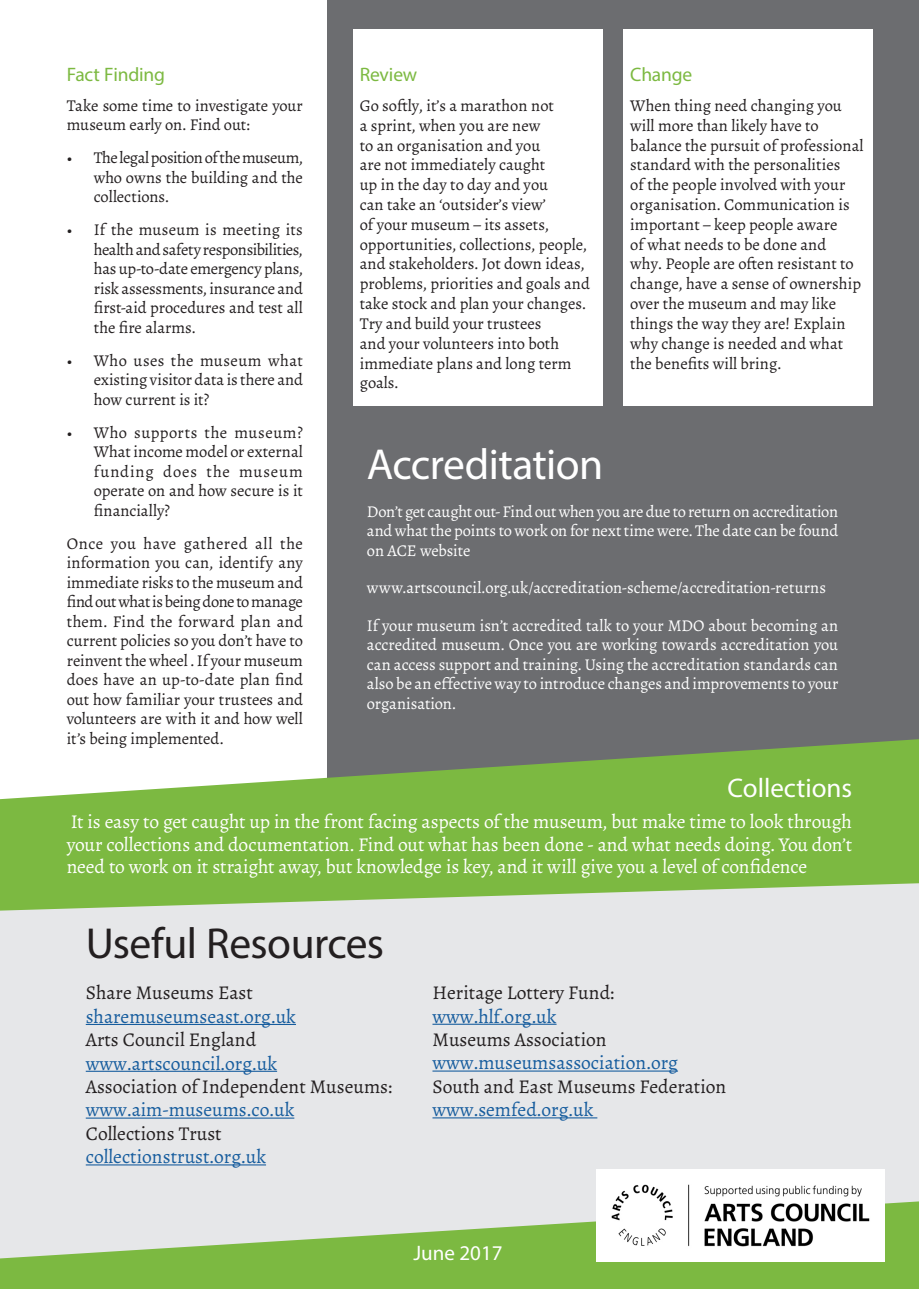
<style>
.page{position:relative;width:919px;height:1289px;background:#fff}
.page>*{position:absolute;margin:0;border:0;box-sizing:border-box;transform-origin:0 0}
.Head_back{font:43.5px "Myriad Pro";letter-spacing:-.015em;color:#231f20}
.Head_back-2{font:43.5px "Myriad Pro";letter-spacing:-.015em;color:#fff}
.t1{font:27px "Myriad Pro";color:#fff}
.t2{font:21px "Myriad Pro";color:#fff}
.ImageCaption_back{font:19.5px/22.5px "Alegreya";letter-spacing:-.01em;color:#fff;text-align:justify}
.t3{font:19.5px "Alegreya";color:#231f20}
.t4{font:19.5px "Alegreya";color:#175d9e}
.Head1{font:19.5px "Myriad Pro";letter-spacing:-.01em;color:#7cb941}
.MainText{font:16.5px/19.8px "Alegreya";color:#231f20;text-align:justify}
.Text-white{font:16.5px/19.5px "Alegreya";letter-spacing:-.005em;color:#fff;text-align:justify}
.Head_back-3{font:16.5px/19.5px "Alegreya";letter-spacing:-.015em;color:#fff;text-align:justify}
</style>
<div class="page">
<div style="left:327px;top:0;width:591px;height:812px;background:#6c6d70"></div>
<div style="left:0;top:815px;width:918px;height:461px;background:#e6e7e9"></div>
<svg style="left:0;top:739px;width:918px;height:171px;fill:#7cb941"></svg>
<svg style="left:0;top:1201px;width:918px;height:87px;fill:#7cb941"></svg>
<div style="left:353px;top:29px;width:249px;height:377px;background:#fff"></div>
<div style="left:623px;top:29px;width:249px;height:377px;background:#fff"></div>
<hr style="left:86px;top:1023px;width:210px;height:1px;background:#175d9e">
<hr style="left:86px;top:1070px;width:191px;height:1px;background:#175d9e">
<hr style="left:86px;top:1117px;width:208px;height:1px;background:#175d9e">
<hr style="left:86px;top:1164px;width:180px;height:1px;background:#175d9e">
<hr style="left:432px;top:1023px;width:124px;height:1px;background:#175d9e">
<hr style="left:432px;top:1070px;width:246px;height:1px;background:#175d9e">
<hr style="left:432px;top:1117px;width:165px;height:1px;background:#175d9e">
<img style="left:596px;top:1169px;width:288px;height:91px">
<p class="Head1" style="left:67px;top:63px;width:100px">Fact Finding</p>
<p class="MainText" style="left:67px;top:96px;width:237px">Take some time to investigate your museum early on. Find out:</p>
<p class="MainText" style="left:94px;top:148px;width:211px;text-indent:-27px">• The legal position of the museum, who owns the building and the collections.</p>
<p class="MainText" style="left:94px;top:220px;width:211px;text-indent:-27px">• If the museum is meeting its health and safety responsibilities, has up-to-date emergency plans, risk assessments, insurance and first-aid procedures and test all the fire alarms.</p>
<p class="MainText" style="left:94px;top:351px;width:211px;text-indent:-27px">• Who uses the museum what existing visitor data is there and how current is it?</p>
<p class="MainText" style="left:94px;top:423px;width:211px;text-indent:-27px">• Who supports the museum?<br>What income model or external funding does the museum operate on and how secure is it financially?</p>
<p class="MainText" style="left:67px;top:534px;width:238px">Once you have gathered all the information you can, identify any immediate risks to the museum and find out what is being done to manage them. Find the forward plan and current policies so you don’t have to reinvent the wheel . If your museum does have an up-to-date plan find out how familiar your trustees and volunteers are with it and how well it’s being implemented.</p>
<p class="Head1" style="left:359px;top:63px;width:59px">Review</p>
<p class="MainText" style="left:359px;top:96px;width:232px;text-align:left">Go softly, it’s a marathon not<br>a sprint, when you are new<br>to an organisation and you<br>are not immediately caught<br>up in the day to day and you<br>can take an ‘outsider’s view’<br>of your museum – its assets, opportunities, collections, people, and stakeholders. Jot down ideas, problems, priorities and goals and take stock and plan your changes.</p>
<p class="MainText" style="left:359px;top:313px;width:213px;text-align:left">Try and build your trustees<br>and your volunteers into both immediate plans and long term goals.</p>
<p class="Head1" style="left:630px;top:63px;width:64px">Change</p>
<p class="MainText" style="left:630px;top:96px;width:234px;text-align:left">When thing need changing you will more than likely have to balance the pursuit of professional standard with the personalities<br>of the people involved with your organisation. Communication is important – keep people aware<br>of what needs to be done and<br>why. People are often resistant to change, have a sense of ownership over the museum and may like things the way they are! Explain why change is needed and what the benefits will bring.</p>
<p class="Head_back-2" style="left:367px;top:437px;width:238px">Accreditation</p>
<p class="Head_back-3" style="left:367px;top:501px;width:473px">Don’t get caught out- Find out when you are due to return on accreditation and what the points to work on for next time were. The date can be found on ACE website</p>
<p class="Text-white" style="left:367px;top:578px;width:460px">www.artscouncil.org.uk/accreditation-scheme/accreditation-returns</p>
<p class="Text-white" style="left:367px;top:615px;width:473px">If your museum isn’t accredited talk to your MDO about becoming an accredited museum. Once you are working towards accreditation you can access support and training. Using the accreditation standards can also be an effective way to introduce changes and improvements to your organisation.</p>
<p class="t1" style="left:727px;top:771px;width:126px">Collections</p>
<p class="ImageCaption_back" style="left:67px;top:810px;width:786px">It is easy to get caught up in the front facing aspects of the museum, but make time to look through your collections and documentation. Find out what has been done - and what needs doing. You don’t need to work on it straight away, but knowledge is key, and it will give you a level of confidence</p>
<p class="Head_back" style="left:86px;top:916px;width:300px">Useful Resources</p>
<p class="t3" style="left:86px;top:980px;width:169px">Share Museums East</p>
<p class="t4" style="left:86px;top:1004px;width:212px">sharemuseumseast.org.uk</p>
<p class="t3" style="left:86px;top:1027px;width:172px">Arts Council England</p>
<p class="t4" style="left:86px;top:1051px;width:193px">www.artscouncil.org.uk</p>
<p class="t3" style="left:86px;top:1074px;width:308px">Association of Independent Museums:</p>
<p class="t4" style="left:86px;top:1097px;width:210px">www.aim-museums.co.uk</p>
<p class="t3" style="left:86px;top:1121px;width:137px">Collections Trust</p>
<p class="t4" style="left:86px;top:1144px;width:182px">collectionstrust.org.uk</p>
<p class="t3" style="left:432px;top:980px;width:184px">Heritage Lottery Fund:</p>
<p class="t4" style="left:432px;top:1004px;width:126px">www.hlf.org.uk</p>
<p class="t3" style="left:432px;top:1027px;width:176px">Museums Association</p>
<p class="t4" style="left:432px;top:1050px;width:247px">www.museumsassociation.org</p>
<p class="t3" style="left:432px;top:1074px;width:295px">South and East Museums Federation</p>
<p class="t4" style="left:432px;top:1097px;width:162px">www.semfed.org.uk</p>
<p class="t2" style="left:413px;top:1240px;width:91px">June 2017</p>
</div>
